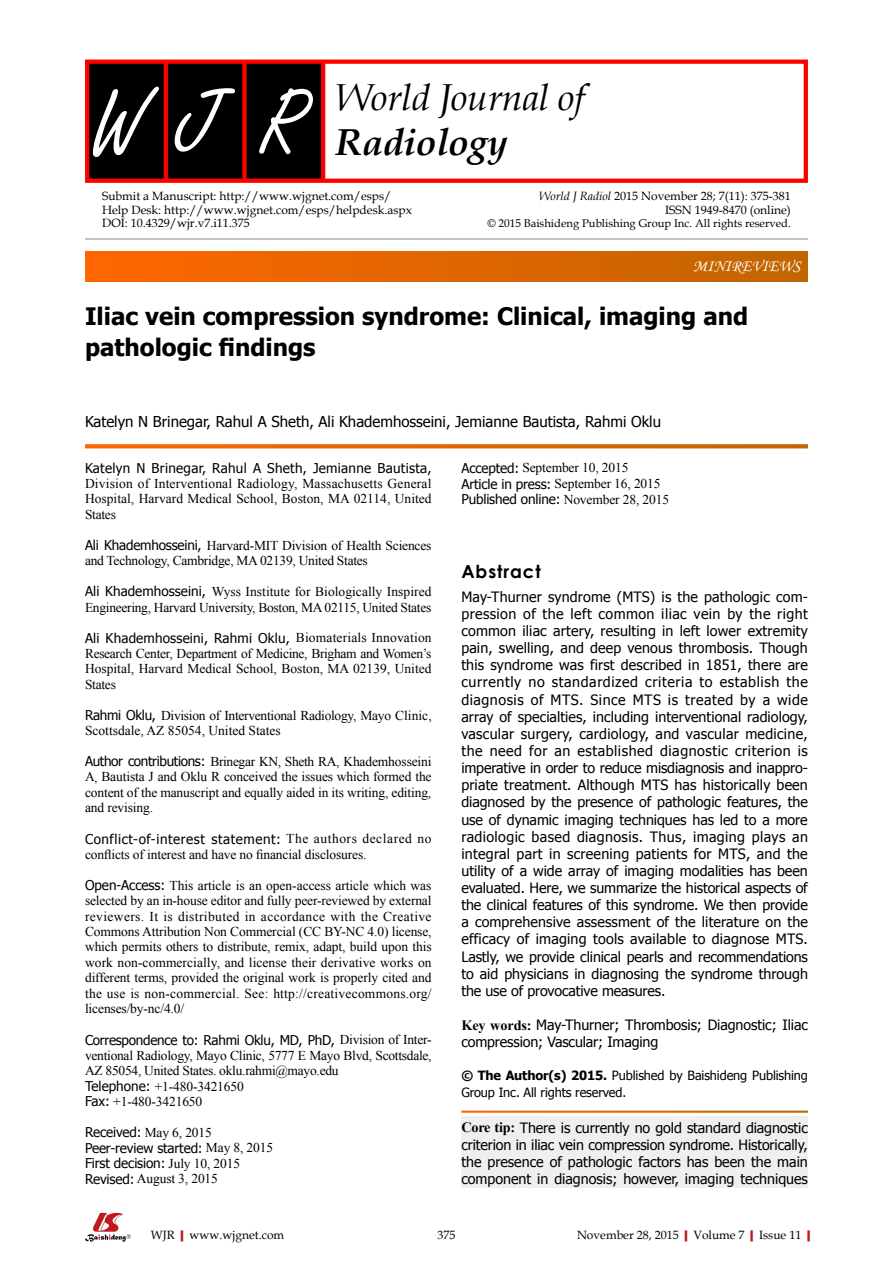
<style>
.page{position:relative;width:893px;height:1263px;background:#fff}
.page>*{position:absolute;margin:0;border:0;box-sizing:border-box;transform-origin:0 0}
.t1{font:97.5px "Freestyle Script";color:#fff}
.t2{font:italic 37.5px "Book Antiqua";letter-spacing:-.01em;color:#000}
.t3{font:italic 700 37.5px "Book Antiqua";letter-spacing:-.01em;color:#000}
.t4{font:700 24px/31.5px "Tahoma";color:#000}
.t5{font:700 18px "Century Gothic";letter-spacing:.05em;color:#000}
.t6{font:16.5px "Monotype Corsiva";color:#fff}
.t7{font:15px "Tahoma";color:#000}
.t8{font:14.25px/17.1px "Tahoma";letter-spacing:-.005em;color:#000;text-align:justify}
.t9{font:13.5px/15.5px "Times New Roman";letter-spacing:-.01em;color:#000}
.t10{font:13.5px/15.5px "Tahoma";letter-spacing:-.01em;color:#000}
.t11{font:12.75px/17.1px "Tahoma";letter-spacing:-.01em;color:#000}
.t12{font:12px/13.5px "Book Antiqua";color:#000}
.t13{font:11.25px "Book Antiqua";color:#000}
.s1{font-style:italic}
.s2{font-family:"Tahoma"}
.s3{font-family:"Koz Min Pro"}
.s4{font-family:"Times New Roman"}
.s5{font-family:"Times New Roman";font-weight:700}
.s6{font-weight:700}
.s7{font-weight:700;color:#c01920}
</style>
<div class="page">
<div style="left:461px;top:1116px;width:347px;height:72px;background:#eeefef"></div>
<div style="left:85px;top:252px;width:723px;height:29px;background:linear-gradient(to right,#f60,#c16500)"></div>
<hr style="left:85px;top:239px;width:723px;height:1px;background:#898989">
<svg style="left:85px;top:444px;width:723px;height:4px;background:#e16d0d"></svg>
<svg style="left:85px;top:1213px;width:46px;height:29px"></svg>
<div style="left:87px;top:61px;width:236px;height:121px;background:#000"></div>
<hr style="left:164px;top:61px;width:4px;height:121px;background:#f00">
<div style="left:242px;top:61px;width:5px;height:121px;background:#f00"></div>
<hr style="left:321px;top:61px;width:4px;height:121px;background:#f00">
<div style="left:85px;top:60px;width:723px;height:123px;border:4px solid #f00"></div>
<p class="t2" style="left:336px;top:71px;width:250px">World Journal of</p>
<p class="t1" style="left:91px;top:71px;width:214px">WJR</p>
<p class="t3" style="left:336px;top:116px;width:174px">Radiology</p>
<p class="t12" style="left:102px;top:189px;width:311px">Submit a Manuscript: http://www.wjgnet.com/esps/<br>Help Desk: http://www.wjgnet.com/esps/helpdesk.aspx<br>DOI: 10.4329/wjr.v7.i11.375</p>
<p class="t12" style="left:539px;top:189px;width:253px;text-align:right"><span class="s1">World J Radiol</span> 2015 November 28; 7(11): 375-381<br>ISSN 1949-8470 (online)</p>
<p class="t13" style="left:487px;top:215px;width:305px">© 2015 Baishideng Publishing Group Inc. All rights reserved.</p>
<p class="t6" style="left:693px;top:256px;width:109px">MINIREVIEWS</p>
<p class="t4" style="left:85px;top:298px;width:665px">Iliac vein compression syndrome: Clinical, imaging and pathologic findings</p>
<p class="t7" style="left:85px;top:412px;width:577px">Katelyn N Brinegar, Rahul A Sheth, Ali Khademhosseini, Jemianne Bautista, Rahmi Oklu</p>
<p class="t9" style="left:85px;top:460px;width:348px;text-align:justify"><span class="s2">Katelyn N Brinegar, Rahul A Sheth, Jemianne Bautista, </span>Division of Interventional Radiology, Massachusetts General Hospital, Harvard Medical School, Boston, MA 02114, United States</p>
<p class="t9" style="left:85px;top:537px;width:348px"><span class="s2">Ali Khademhosseini,</span> Harvard-MIT Division of Health Sciences and Technology, Cambridge, MA 02139, United States</p>
<p class="t9" style="left:85px;top:584px;width:348px"><span class="s2">Ali Khademhosseini,</span> Wyss Institute for Biologically Inspired<br>Engineering, Harvard University, Boston, MA 02115, United States</p>
<p class="t9" style="left:85px;top:630px;width:348px;text-align:justify"><span class="s2">Ali Khademhosseini, Rahmi Oklu,</span> Biomaterials Innovation Research Center, Department of Medicine, Brigham and Women’s Hospital, Harvard Medical School, Boston, MA 02139, United States</p>
<p class="t9" style="left:85px;top:707px;width:348px"><span class="s2">Rahmi Oklu,</span> Division of Interventional Radiology, Mayo Clinic,<br>Scottsdale, AZ 85054, United States</p>
<p class="t9" style="left:85px;top:753px;width:348px;text-align:justify"><span class="s2">Author contributions:</span> Brinegar KN, Sheth RA, Khademhosseini A<span class="s3">,</span> Bautista J and Oklu R conceived the issues which formed the content of the manuscript and equally aided in its writing, editing, and revising.</p>
<p class="t9" style="left:85px;top:831px;width:348px;line-height:15px"><span class="s2">Conflict-of-interest statement:</span> The authors declared no conflicts of interest and have no financial disclosures.</p>
<p class="t9" style="left:85px;top:877px;width:348px;text-align:justify"><span class="s2">Open-Access:</span> This article is an open-access article which was selected by an in-house editor and fully peer-reviewed by external reviewers. It is distributed in accordance with the Creative Commons Attribution Non Commercial (CC BY-NC 4.0) license, which permits others to distribute, remix, adapt, build upon this work non-commercially, and license their derivative works on different terms, provided the original work is properly cited and the use is non-commercial. See: http://creativecommons.org/ licenses/by-nc/4.0/</p>
<p class="t9" style="left:85px;top:1032px;width:348px"><span class="s2">Correspondence to: Rahmi Oklu, MD, PhD,</span> Division of Inter&shy;ventional Radiology, Mayo Clinic, 5777 E Mayo Blvd, Scottsdale, AZ 85054, United States. oklu.rahmi@mayo.edu<br><span class="s2">Telephone:</span> +1-480-3421650<br><span class="s2">Fax:</span> +1-480-3421650</p>
<p class="t10" style="left:85px;top:1124px;width:190px">Received: <span class="s4">May 6, 2015<br></span>Peer-review started: <span class="s4">May 8, 2015<br></span>First decision: <span class="s4">July 10, 2015<br></span>Revised: <span class="s4">August 3, 2015</span></p>
<p class="t9" style="left:461px;top:460px;width:209px;line-height:15.9px"><span class="s2">Accepted:</span> September 10, 2015<br><span class="s2">Article in press:</span> September 16, 2015<br><span class="s2">Published online:</span> November 28, 2015</p>
<p class="t5" style="left:461px;top:558px;width:81px">Abstract</p>
<p class="t8" style="left:461px;top:587px;width:348px">May-Thurner syndrome (MTS) is the pathologic com&shy;pression of the left common iliac vein by the right common iliac artery, resulting in left lower extremity pain, swelling, and deep venous thrombosis. Though this syndrome was first described in 1851, there are currently no standardized criteria to establish the diagnosis of MTS. Since MTS is treated by a wide array of specialties, including interventional radiology, vascular surgery, cardiology, and vascular medicine, the need for an established diagnostic criterion is imperative in order to reduce misdiagnosis and inappro&shy;priate treatment. Although MTS has historically been diagnosed by the presence of pathologic features, the use of dynamic imaging techniques has led to a more radiologic based diagnosis. Thus, imaging plays an integral part in screening patients for MTS, and the utility of a wide array of imaging modalities has been evaluated. Here, we summarize the historical aspects of the clinical features of this syndrome. We then provide a comprehensive assessment of the literature on the efficacy of imaging tools available to diagnose MTS.<br>Lastly, we provide clinical pearls and recommendations to aid physicians in diagnosing the syndrome through the use of provocative measures.</p>
<p class="t8" style="left:461px;top:1016px;width:348px"><span class="s5">Key words:</span> May-Thurner; Thrombosis; Diagnostic; Iliac compression; Vascular; Imaging</p>
<p class="t11" style="left:461px;top:1066px;width:348px"><span class="s6">© The Author(s) 2015.</span> Published by Baishideng Publishing<br>Group Inc. All rights reserved.</p>
<p class="t8" style="left:461px;top:1118px;width:348px"><span class="s5">Core tip:</span> There is currently no gold standard diagnostic criterion in iliac vein compression syndrome. Historically, the presence of pathologic factors has been the main component in diagnosis; however, imaging techniques</p>
<p class="t12" style="left:151px;top:1227px;width:135px">WJR<span class="s7">|</span>www.wjgnet.com</p>
<p class="t12" style="left:437px;top:1227px;width:19px">375</p>
<p class="t12" style="left:577px;top:1227px;width:240px">November 28, 2015<span class="s7">|</span>Volume 7<span class="s7">|</span>Issue 11<span class="s7">|</span></p>
</div>
